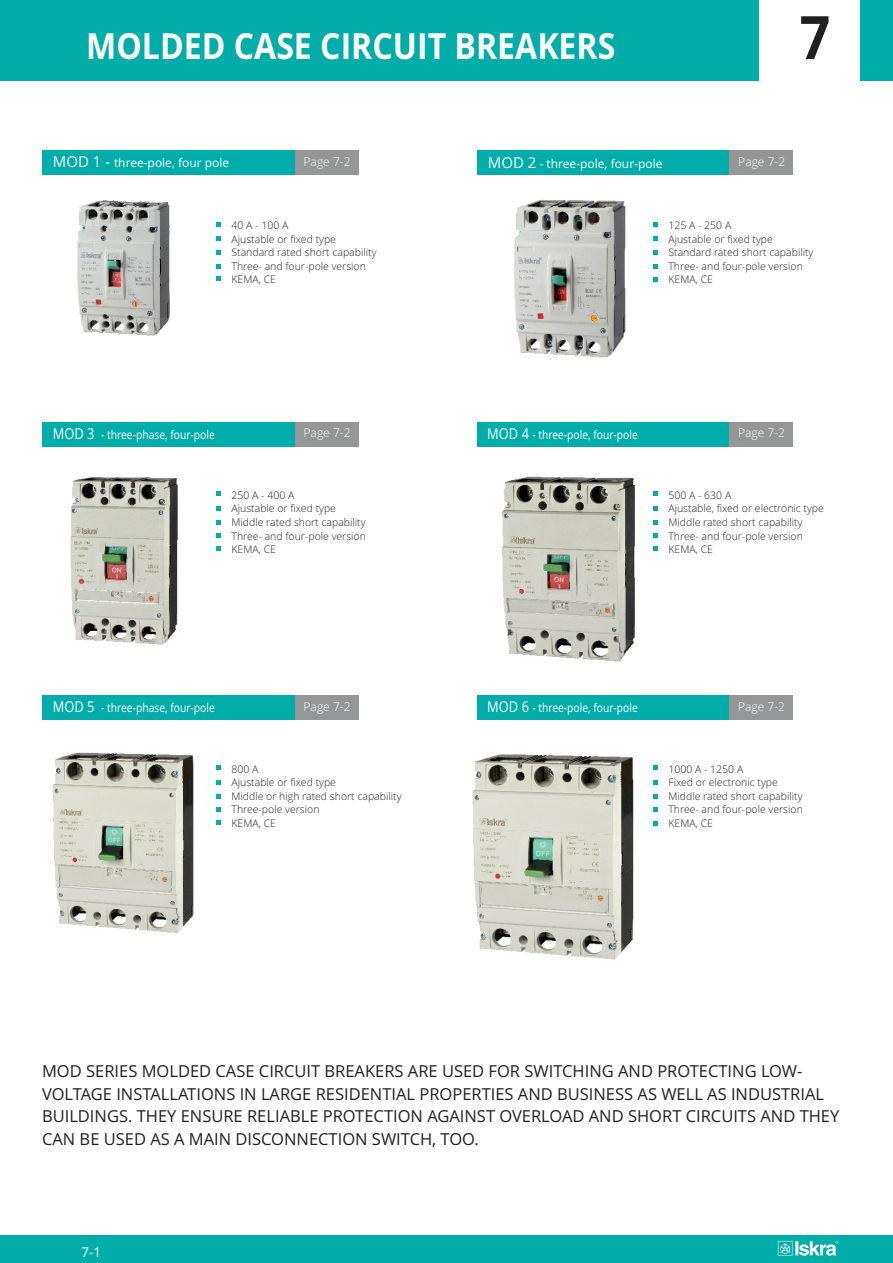
<style>
.page{position:relative;width:893px;height:1263px;background:#fff}
.page>*{position:absolute;margin:0;border:0;box-sizing:border-box;transform-origin:0 0}
.t1{font:700 60px "Open Sans";color:#231f20;scale:.89 1}
.t2{font:700 36px "Open Sans";color:#fff;scale:.89 1}
.t3{font:16.5px/22.5px "Open Sans";color:#231f20}
.t4{font:13.5px "Open Sans";color:#fff}
.t5{font:12px "Open Sans";color:#fff;scale:.86 1}
.t6{font:12px "Open Sans";color:#fff}
.t7{font:300 12px "Open Sans";color:#fff}
.t8{font:300 10.5px/13.5px "Open Sans";color:#231f20}
.s1{font-size:15px}
</style>
<div class="page">
<div style="left:0;top:0;width:893px;height:80px;background:#00ada8"></div>
<div style="left:0;top:1235px;width:893px;height:28px;background:#00ada8"></div>
<svg style="left:778px;top:1241px;width:60px;height:14px"></svg>
<div style="left:759px;top:0;width:101px;height:80px;background:#fff"></div>
<svg style="left:216px;top:222px;width:4px;height:4px"></svg>
<svg style="left:216px;top:492px;width:4px;height:4px"></svg>
<svg style="left:216px;top:766px;width:4px;height:4px"></svg>
<svg style="left:653px;top:492px;width:4px;height:4px"></svg>
<svg style="left:653px;top:766px;width:4px;height:4px"></svg>
<svg style="left:653px;top:222px;width:4px;height:4px"></svg>
<svg style="left:216px;top:264px;width:4px;height:4px"></svg>
<svg style="left:216px;top:277px;width:4px;height:4px"></svg>
<svg style="left:216px;top:534px;width:4px;height:4px"></svg>
<svg style="left:216px;top:546px;width:4px;height:5px"></svg>
<svg style="left:216px;top:808px;width:4px;height:4px"></svg>
<svg style="left:216px;top:820px;width:4px;height:4px"></svg>
<svg style="left:653px;top:534px;width:4px;height:4px"></svg>
<svg style="left:653px;top:547px;width:4px;height:4px"></svg>
<svg style="left:653px;top:808px;width:4px;height:4px"></svg>
<svg style="left:653px;top:821px;width:4px;height:4px"></svg>
<svg style="left:653px;top:264px;width:4px;height:4px"></svg>
<svg style="left:653px;top:277px;width:4px;height:4px"></svg>
<svg style="left:216px;top:250px;width:4px;height:4px"></svg>
<svg style="left:216px;top:520px;width:4px;height:4px"></svg>
<svg style="left:216px;top:794px;width:4px;height:4px"></svg>
<svg style="left:653px;top:520px;width:4px;height:4px"></svg>
<svg style="left:653px;top:794px;width:4px;height:4px"></svg>
<svg style="left:653px;top:250px;width:4px;height:4px"></svg>
<svg style="left:216px;top:237px;width:4px;height:4px"></svg>
<svg style="left:216px;top:506px;width:4px;height:4px"></svg>
<svg style="left:216px;top:780px;width:4px;height:4px"></svg>
<svg style="left:653px;top:506px;width:4px;height:4px"></svg>
<svg style="left:653px;top:780px;width:4px;height:4px"></svg>
<svg style="left:653px;top:237px;width:4px;height:4px"></svg>
<div style="left:42px;top:151px;width:253px;height:24px;background:#00ada8"></div>
<div style="left:477px;top:151px;width:253px;height:24px;background:#00ada8"></div>
<div style="left:295px;top:151px;width:63px;height:24px;background:#949698"></div>
<div style="left:730px;top:151px;width:63px;height:24px;background:#949698"></div>
<div style="left:42px;top:422px;width:253px;height:24px;background:#00ada8"></div>
<div style="left:42px;top:696px;width:253px;height:24px;background:#00ada8"></div>
<div style="left:477px;top:422px;width:252px;height:24px;background:#00ada8"></div>
<div style="left:477px;top:696px;width:252px;height:24px;background:#00ada8"></div>
<div style="left:295px;top:422px;width:63px;height:24px;background:#949698"></div>
<div style="left:295px;top:696px;width:63px;height:24px;background:#949698"></div>
<div style="left:729px;top:422px;width:64px;height:24px;background:#949698"></div>
<div style="left:729px;top:696px;width:64px;height:24px;background:#949698"></div>
<img style="left:77px;top:200px;width:93px;height:135px">
<img style="left:513px;top:199px;width:113px;height:159px">
<img style="left:70px;top:477px;width:108px;height:168px">
<img style="left:502px;top:476px;width:133px;height:186px">
<img style="left:53px;top:752px;width:141px;height:181px">
<img style="left:472px;top:754px;width:162px;height:206px">
<svg style="left:489px;top:832px;width:11px;height:11px"></svg>
<h2 class="t2" style="left:86px;top:31px;width:596px">MOLDED CASE CIRCUIT BREAKERS</h2>
<h1 class="t1" style="left:800px;top:13px;width:36px">7</h1>
<p class="t6" style="left:53px;top:158px;width:178px"><span class="s1">MOD 1 -</span> three-pole, four pole</p>
<p class="t7" style="left:304px;top:157px;width:48px">Page 7-2</p>
<p class="t6" style="left:488px;top:159px;width:176px"><span class="s1">MOD 2</span> - three-pole, four-pole</p>
<p class="t7" style="left:738px;top:157px;width:48px">Page 7-2</p>
<p class="t8" style="left:231px;top:220px;width:147px">40 A - 100 A<br>Ajustable or fixed type<br>Standard rated short capability<br>Three- and four-pole version<br>KEMA, CE</p>
<p class="t5" style="left:53px;top:429px;width:190px"><span class="s1">MOD 3</span> - three-phase, four-pole</p>
<p class="t7" style="left:304px;top:428px;width:48px">Page 7-2</p>
<p class="t8" style="left:231px;top:489px;width:136px">250 A - 400 A<br>Ajustable or fixed type<br>Middle rated short capability<br>Three- and four-pole version<br>KEMA, CE</p>
<p class="t5" style="left:53px;top:703px;width:190px"><span class="s1">MOD 5</span> - three-phase, four-pole</p>
<p class="t7" style="left:304px;top:702px;width:48px">Page 7-2</p>
<p class="t8" style="left:231px;top:763px;width:172px">800 A<br>Ajustable or fixed type<br>Middle or high rated short capability<br>Three-pole version<br>KEMA, CE</p>
<p class="t8" style="left:668px;top:220px;width:147px">125 A - 250 A<br>Ajustable or fixed type<br>Standard rated short capability<br>Three- and four-pole version<br>KEMA, CE</p>
<p class="t5" style="left:487px;top:429px;width:177px"><span class="s1">MOD 4</span> - three-pole, four-pole</p>
<p class="t7" style="left:738px;top:428px;width:48px">Page 7-2</p>
<p class="t8" style="left:668px;top:489px;width:157px">500 A - 630 A<br>Ajustable, fixed or electronic type<br>Middle rated short capability<br>Three- and four-pole version<br>KEMA, CE</p>
<p class="t5" style="left:487px;top:703px;width:177px"><span class="s1">MOD 6</span> - three-pole, four-pole</p>
<p class="t7" style="left:738px;top:702px;width:48px">Page 7-2</p>
<p class="t8" style="left:668px;top:763px;width:136px">1000 A - 1250 A<br>Fixed or electronic type<br>Middle rated short capability<br>Three- and four-pole version<br>KEMA, CE</p>
<p class="t3" style="left:42px;top:1062px;width:799px">MOD SERIES MOLDED CASE CIRCUIT BREAKERS ARE USED FOR SWITCHING AND PROTECTING LOW-VOLTAGE INSTALLATIONS IN LARGE RESIDENTIAL PROPERTIES AND BUSINESS AS WELL AS INDUSTRIAL BUILDINGS. THEY ENSURE RELIABLE PROTECTION AGAINST OVERLOAD AND SHORT CIRCUITS AND THEY CAN BE USED AS A MAIN DISCONNECTION SWITCH, TOO.</p>
<p class="t4" style="left:81px;top:1246px;width:21px">7-1</p>
</div>
